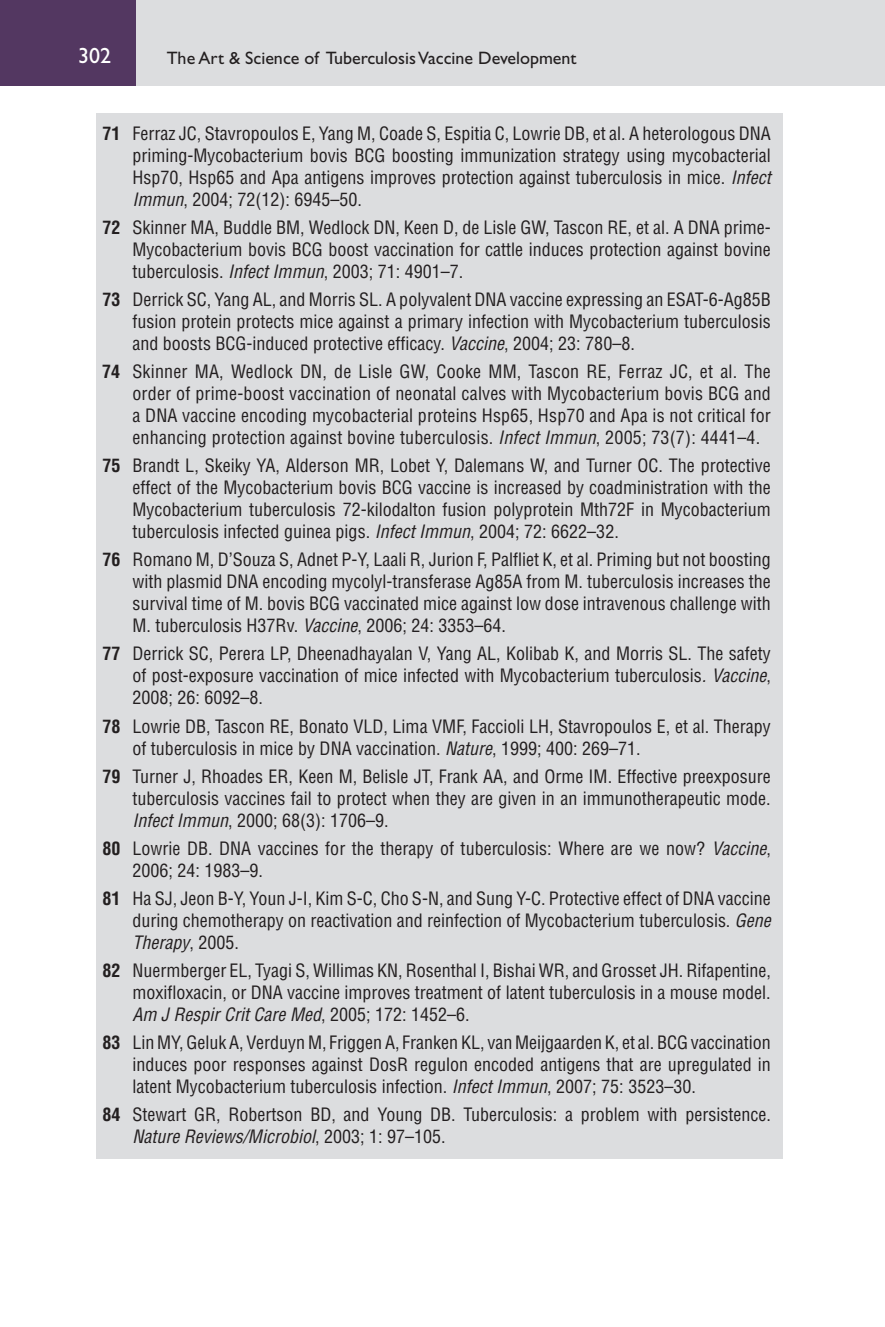
<style>
.page{position:relative;width:885px;height:1327px;background:#fff}
.page>*{position:absolute;margin:0;border:0;box-sizing:border-box;transform-origin:0 0}
.t1{font:22px "Gill Sans Std";color:#fff}
.t2{font:condensed 18px/22px "Helvetica LT Std";color:#231f20;text-align:justify}
.t3{font:18px "Gill Sans Std";color:#231f20}
.s1{font-weight:700}
.s2{font-style:italic}
</style>
<div class="page">
<div style="left:135px;top:0;width:749px;height:86px;background:#dcdddf"></div>
<div style="left:0;top:0;width:136px;height:86px;background:#533761"></div>
<hr style="left:884px;top:0;width:1px;height:86px;background:#dcdddf">
<div style="left:96px;top:113px;width:686px;height:1046px;background:#dcdddf"></div>
<p class="t1" style="left:78px;top:48px;width:34px">302</p>
<p class="t3" style="left:167px;top:51px;width:411px">The Art &amp; Science of Tuberculosis Vaccine Development</p>
<p class="t2" style="left:132px;top:124px;width:640px;text-indent:-30px"><span class="s1">71</span> Ferraz JC, Stavropoulos E, Yang M, Coade S, Espitia C, Lowrie DB, et al. A heterologous DNA priming-Mycobacterium bovis BCG boosting immunization strategy using mycobacterial Hsp70, Hsp65 and Apa antigens improves protection against tuberculosis in mice. <span class="s2">Infect Immun</span>, 2004; 72(12): 6945–50.</p>
<p class="t2" style="left:132px;top:218px;width:639px;text-indent:-30px"><span class="s1">72</span> Skinner MA, Buddle BM, Wedlock DN, Keen D, de Lisle GW, Tascon RE, et al. A DNA prime-Mycobacterium bovis BCG boost vaccination for cattle induces protection against bovine tuberculosis. <span class="s2">Infect Immun</span>, 2003; 71: 4901–7.</p>
<p class="t2" style="left:132px;top:290px;width:639px;text-indent:-30px"><span class="s1">73</span> Derrick SC, Yang AL, and Morris SL. A polyvalent DNA vaccine expressing an ESAT-6-Ag85B fusion protein protects mice against a primary infection with Mycobacterium tuberculosis and boosts BCG-induced protective efficacy. <span class="s2">Vaccine</span>, 2004; 23: 780–8.</p>
<p class="t2" style="left:132px;top:362px;width:640px;text-indent:-30px"><span class="s1">74</span> Skinner MA, Wedlock DN, de Lisle GW, Cooke MM, Tascon RE, Ferraz JC, et al. The order of prime-boost vaccination of neonatal calves with Mycobacterium bovis BCG and a DNA vaccine encoding mycobacterial proteins Hsp65, Hsp70 and Apa is not critical for enhancing protection against bovine tuberculosis. <span class="s2">Infect Immun</span>, 2005; 73(7): 4441–4.</p>
<p class="t2" style="left:132px;top:456px;width:640px;text-indent:-30px"><span class="s1">75</span> Brandt L, Skeiky YA, Alderson MR, Lobet Y, Dalemans W, and Turner OC. The protective effect of the Mycobacterium bovis BCG vaccine is increased by coadministration with the Mycobacterium tuberculosis 72-kilodalton fusion polyprotein Mth72F in Mycobacterium tuberculosis infected guinea pigs. <span class="s2">Infect Immun</span>, 2004; 72: 6622–32.</p>
<p class="t2" style="left:132px;top:550px;width:640px;text-indent:-30px"><span class="s1">76</span> Romano M, D’Souza S, Adnet P-Y, Laali R, Jurion F, Palfliet K, et al. Priming but not boosting with plasmid DNA encoding mycolyl-transferase Ag85A from M. tuberculosis increases the survival time of M. bovis BCG vaccinated mice against low dose intravenous challenge with M. tuberculosis H37Rv. <span class="s2">Vaccine</span>, 2006; 24: 3353–64.</p>
<p class="t2" style="left:132px;top:644px;width:639px;text-indent:-30px"><span class="s1">77</span> Derrick SC, Perera LP, Dheenadhayalan V, Yang AL, Kolibab K, and Morris SL. The safety of post-exposure vaccination of mice infected with Mycobacterium tuberculosis<span class="s2">. Vaccine</span>, 2008; 26: 6092–8.</p>
<p class="t2" style="left:132px;top:716px;width:640px;text-indent:-30px"><span class="s1">78</span> Lowrie DB, Tascon RE, Bonato VLD, Lima VMF, Faccioli LH, Stavropoulos E, et al. Therapy of tuberculosis in mice by DNA vaccination. <span class="s2">Nature</span>, 1999; 400: 269–71.</p>
<p class="t2" style="left:132px;top:766px;width:639px;text-indent:-30px"><span class="s1">79</span> Turner J, Rhoades ER, Keen M, Belisle JT, Frank AA, and Orme IM. Effective preexposure tuberculosis vaccines fail to protect when they are given in an immunotherapeutic mode.<br><span class="s2">Infect Immun</span>, 2000; 68(3): 1706–9.</p>
<p class="t2" style="left:132px;top:838px;width:640px;text-indent:-30px"><span class="s1">80</span> Lowrie DB. DNA vaccines for the therapy of tuberculosis: Where are we now? <span class="s2">Vaccine</span>,<br>2006; 24: 1983–9.</p>
<p class="t2" style="left:132px;top:888px;width:640px;text-indent:-30px"><span class="s1">81</span> Ha SJ, Jeon B-Y, Youn J-I, Kim S-C, Cho S-N, and Sung Y-C. Protective effect of DNA vaccine during chemotherapy on reactivation and reinfection of Mycobacterium tuberculosis. <span class="s2">Gene Therapy</span>, 2005.</p>
<p class="t2" style="left:132px;top:960px;width:640px;text-indent:-30px"><span class="s1">82</span> Nuermberger EL, Tyagi S, Willimas KN, Rosenthal I, Bishai WR, and Grosset JH. Rifapentine, moxifloxacin, or DNA vaccine improves treatment of latent tuberculosis in a mouse model.<br><span class="s2">Am J Respir Crit Care Med</span>, 2005; 172: 1452–6.</p>
<p class="t2" style="left:132px;top:1032px;width:640px;text-indent:-30px"><span class="s1">83</span> Lin MY, Geluk A, Verduyn M, Friggen A, Franken KL, van Meijgaarden K, et al. BCG vaccination induces poor responses against DosR regulon encoded antigens that are upregulated in latent Mycobacterium tuberculosis infection. <span class="s2">Infect Immun</span>, 2007; 75: 3523–30.</p>
<p class="t2" style="left:132px;top:1104px;width:640px;text-indent:-30px"><span class="s1">84</span> Stewart GR, Robertson BD, and Young DB. Tuberculosis: a problem with persistence.<br><span class="s2">Nature Reviews/Microbiol</span>, 2003; 1: 97–105.</p>
</div>
